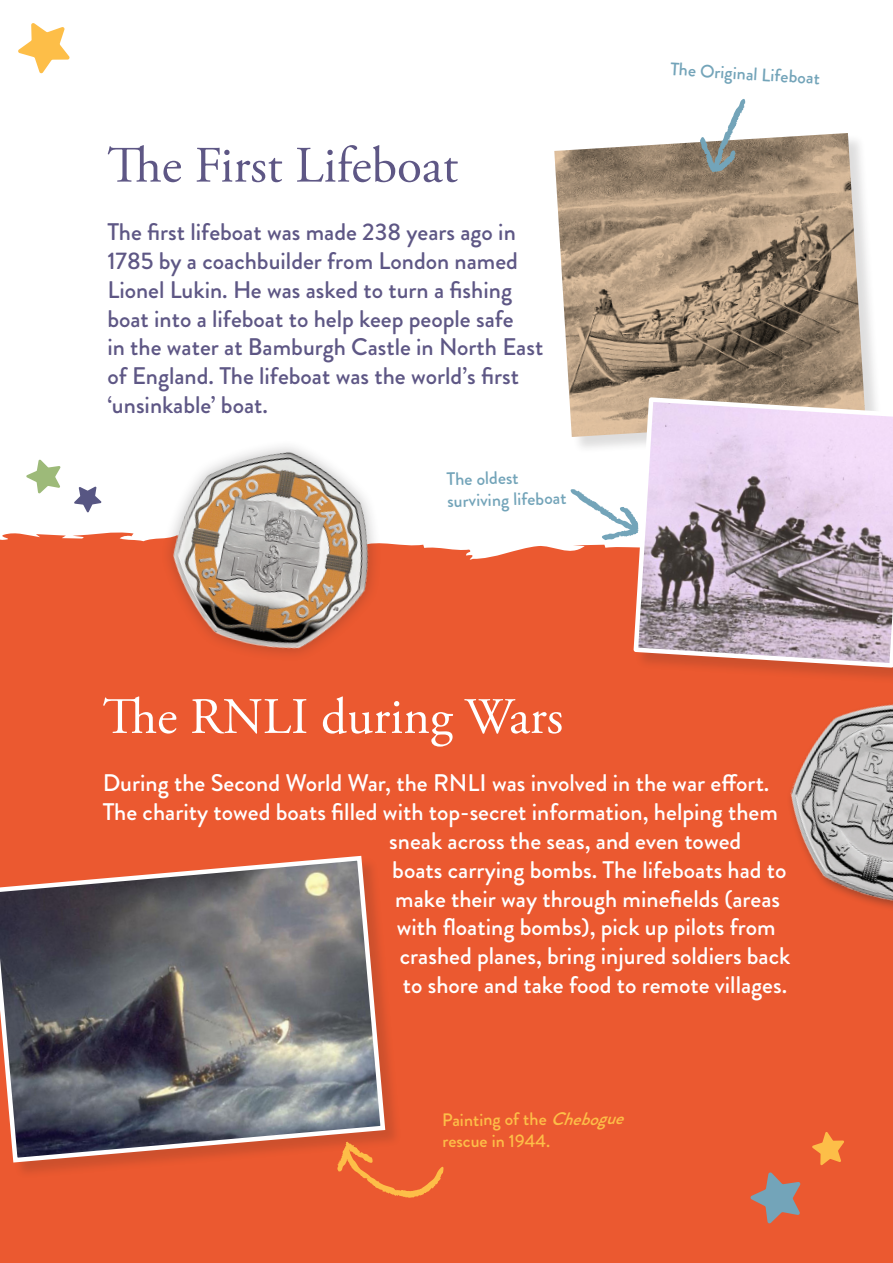
<style>
.page{position:relative;width:893px;height:1263px;background:#fff}
.page>*{position:absolute;margin:0;border:0;box-sizing:border-box;transform-origin:0 0}
.t1{font:51px "Adobe Garamond Pro";color:#fff}
.t2{font:51px "Adobe Garamond Pro";color:#5e5785}
.t3{font:500 24px "Brandon Grotesque";color:#fff}
.t4{font:500 24px/28.8px "Brandon Grotesque";color:#5e5785}
.t5{font:500 18px/21.5px "Brandon Grotesque";color:#73a4b9}
.t6{font:500 18px/21.6px "Brandon Grotesque";color:#fdbe48}
.s1{font-style:italic}
</style>
<div class="page">
<div style="left:0;top:532px;width:893px;height:731px;background:#eb5930"></div>
<div style="left:555px;top:134px;width:327px;height:320px;background:#231f20;opacity:.15"></div>
<img style="left:554px;top:133px;width:311px;height:304px">
<div style="left:635px;top:398px;width:258px;height:286px;background:#231f20;opacity:.15"></div>
<svg style="left:631px;top:395px;width:262px;height:275px;background:#c1abb8"></svg>
<svg style="left:700px;top:99px;width:45px;height:73px"></svg>
<svg style="left:570px;top:489px;width:69px;height:51px"></svg>
<svg style="left:18px;top:23px;width:52px;height:51px"></svg>
<svg style="left:750px;top:1172px;width:51px;height:52px;background:#b27c70"></svg>
<svg style="left:812px;top:1131px;width:32px;height:34px"></svg>
<svg style="left:26px;top:459px;width:35px;height:35px"></svg>
<svg style="left:74px;top:486px;width:28px;height:27px"></svg>
<div style="left:0;top:857px;width:402px;height:322px;background:#231f20;opacity:.15"></div>
<svg style="left:0;top:853px;width:388px;height:312px;background:#7e6a69"></svg>
<svg style="left:337px;top:1141px;width:107px;height:57px;background:#ed6933"></svg>
<img style="left:147px;top:446px;width:253px;height:230px">
<div style="left:786px;top:701px;width:107px;height:212px;background:#eb5930"></div>
<img style="left:768px;top:676px;width:125px;height:229px">
<p class="t2" style="left:107px;top:135px;width:352px">The First Lifeboat</p>
<p class="t4" style="left:107px;top:218px;width:437px">The first lifeboat was made 238 years ago in 1785 by a coachbuilder from London named Lionel Lukin. He was asked to turn a fishing boat into a lifeboat to help keep people safe<br>in the water at Bamburgh Castle in North East of England. The lifeboat was the world’s first ‘unsinkable’ boat.</p>
<p class="t5" style="left:446px;top:468px;width:121px;rotate:-1deg">The oldest surviving lifeboat</p>
<p class="t5" style="left:671px;top:58px;width:151px;rotate:4deg">The Original Lifeboat</p>
<p class="t1" style="left:103px;top:686px;width:462px">The RNLI during Wars</p>
<p class="t3" style="left:103px;top:767px;width:668px">During the Second World War, the RNLI was involved in the war effort.</p>
<p class="t3" style="left:103px;top:795px;width:677px">The charity towed boats filled with top-secret information, helping them</p>
<p class="t3" style="left:389px;top:824px;width:353px">sneak across the seas, and even towed</p>
<p class="t3" style="left:392px;top:853px;width:396px">boats carrying bombs. The lifeboats had to</p>
<p class="t3" style="left:395px;top:882px;width:386px">make their way through minefields (areas</p>
<p class="t3" style="left:397px;top:911px;width:380px">with floating bombs), pick up pilots from</p>
<p class="t3" style="left:400px;top:939px;width:392px">crashed planes, bring injured soldiers back</p>
<p class="t3" style="left:403px;top:968px;width:386px">to shore and take food to remote villages.</p>
<p class="t6" style="left:442px;top:1109px;width:191px">Painting of the <span class="s1">Chebogue </span>rescue in 1944.</p>
</div>
